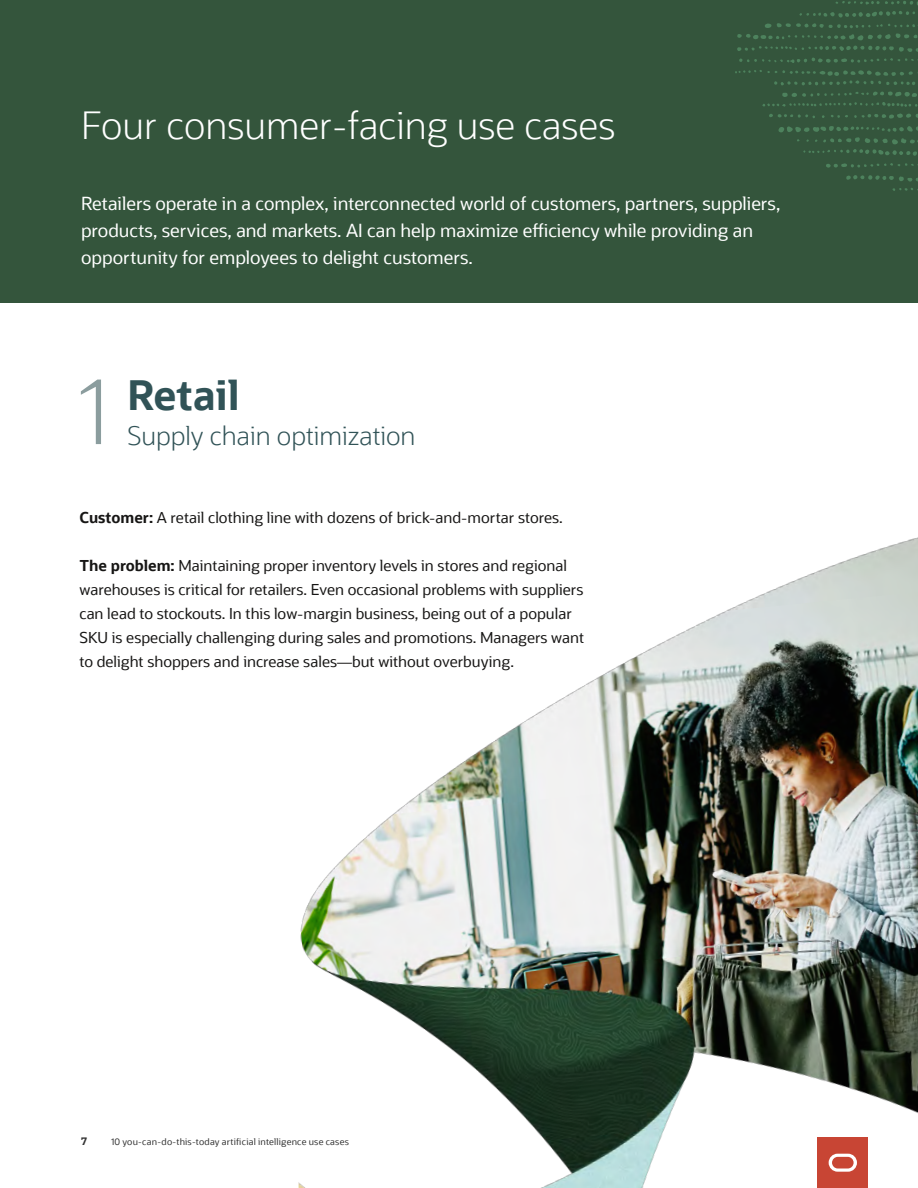
<style>
.page{position:relative;width:918px;height:1188px;background:#fff}
.page>*{position:absolute;margin:0;border:0;box-sizing:border-box;transform-origin:0 0}
.A__Body_Heading{font:300 90px "Oracle Sans";color:#8b9d9e}
.A__Body_Heading-2{font:700 40.5px "Oracle Sans";color:#315357}
.t1{font:300 37.5px "Oracle Sans";color:#fff}
.A__Body_Heading-3{font:300 25.5px "Oracle Sans";color:#315357}
.A__Body_Text{font:18px/27px "Oracle Sans";color:#fff}
.A__Body_Heading-4{font:15px/24px "Oracle Sans";color:#171615}
.t2{font:700 10.5px "Oracle Sans";color:#333}
.t3{font:9px "Oracle Sans";letter-spacing:.025em;color:#333}
.s1{font-weight:700}
</style>
<div class="page">
<div style="left:0;top:0;width:918px;height:303px;background:#34553c"></div>
<img style="left:298px;top:537px;width:620px;height:651px">
<svg style="left:735px;top:1px;width:183px;height:190px"></svg>
<div style="left:818px;top:1137px;width:50px;height:51px;background:#c84534"></div>
<svg style="left:829px;top:1154px;width:28px;height:18px"></svg>
<p class="t1" style="left:81px;top:103px;width:536px">Four consumer-facing use cases</p>
<p class="A__Body_Text" style="left:81px;top:190px;width:701px">Retailers operate in a complex, interconnected world of customers, partners, suppliers, products, services, and markets. AI can help maximize efficiency while providing an opportunity for employees to delight customers.</p>
<p class="A__Body_Heading" style="left:78px;top:358px;width:32px">1</p>
<p class="A__Body_Heading-2" style="left:128px;top:370px;width:113px">Retail</p>
<p class="A__Body_Heading-3" style="left:128px;top:421px;width:290px">Supply chain optimization</p>
<p class="A__Body_Heading-4" style="left:80px;top:505px;width:485px"><span class="s1">Customer:</span> A retail clothing line with dozens of brick-and-mortar stores.</p>
<p class="A__Body_Heading-4" style="left:80px;top:553px;width:506px"><span class="s1">The problem:</span> Maintaining proper inventory levels in stores and regional warehouses is critical for retailers. Even occasional problems with suppliers can lead to stockouts. In this low-margin business, being out of a popular SKU is especially challenging during sales and promotions. Managers want to delight shoppers and increase sales—but without overbuying.</p>
<p class="t2" style="left:81px;top:1135px;width:7px">7</p>
<p class="t3" style="left:111px;top:1137px;width:239px">10 you-can-do-this-today artificial intelligence use cases</p>
</div>
